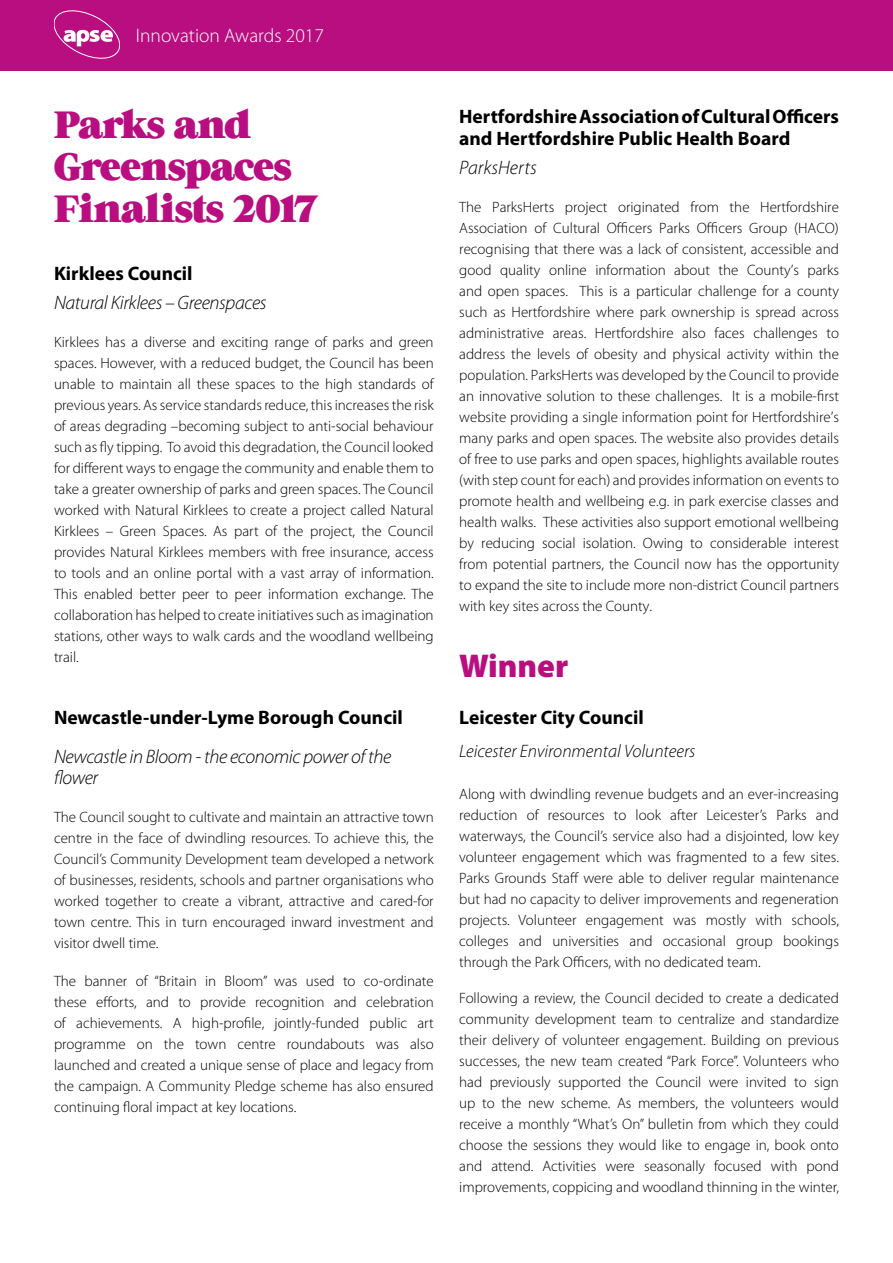
<style>
.page{position:relative;width:893px;height:1263px;background:#fff}
.page>*{position:absolute;margin:0;border:0;box-sizing:border-box;transform-origin:0 0}
.t1{font:39px/42.2px "Grumpy Black 24";letter-spacing:-.02em;color:#b80e80}
.t2{font:900 33px "Myriad Pro";color:#b80e80}
.t3{font:700 19.5px/21.5px "Myriad Pro";color:#000}
.t4{font:italic 300 19.5px/21.5px "Myriad Pro";letter-spacing:-.02em;color:#000}
.t5{font:300 19.5px "Myriad Pro";color:#fff}
.t6{font:italic 300 19.5px "Myriad Pro";color:#000}
.t7{font:italic 300 18px "Myriad Pro";color:#000}
.t8{font:300 15px/21px "Myriad Pro";color:#000;text-align:justify}
</style>
<div class="page">
<div style="left:0;top:0;width:893px;height:70px;background:#b80e80"></div>
<svg style="left:54px;top:11px;width:66px;height:47px"></svg>
<h3 class="t5" style="left:136px;top:25px;width:190px">Innovation Awards 2017</h3>
<h1 class="t1" style="left:54px;top:103px;width:266px">Parks and<br>Greenspaces<br>Finalists 2017</h1>
<h3 class="t3" style="left:54px;top:262px;width:140px">Kirklees Council</h3>
<h3 class="t4" style="left:54px;top:292px;width:214px">Natural Kirklees – Greenspaces</h3>
<p class="t8" style="left:54px;top:332px;width:381px">Kirklees has a diverse and exciting range of parks and green spaces. However, with a reduced budget, the Council has been unable to maintain all these spaces to the high standards of previous years. As service standards reduce, this increases the risk of areas degrading –becoming subject to anti-social behaviour such as fly tipping. To avoid this degradation, the Council looked for different ways to engage the community and enable them to take a greater ownership of parks and green spaces. The Council worked with Natural Kirklees to create a project called Natural Kirklees – Green Spaces. As part of the project, the Council provides Natural Kirklees members with free insurance, access to tools and an online portal with a vast array of information.<br>This enabled better peer to peer information exchange. The collaboration has helped to create initiatives such as imagination stations, other ways to walk cards and the woodland wellbeing trail.</p>
<h3 class="t3" style="left:54px;top:706px;width:350px">Newcastle-under-Lyme Borough Council</h3>
<h3 class="t4" style="left:54px;top:745px;width:339px">Newcastle in Bloom - the economic power of the flower</h3>
<p class="t8" style="left:54px;top:807px;width:381px">The Council sought to cultivate and maintain an attractive town centre in the face of dwindling resources. To achieve this, the Council’s Community Development team developed a network of businesses, residents, schools and partner organisations who worked together to create a vibrant, attractive and cared-for town centre. This in turn encouraged inward investment and visitor dwell time.</p>
<p class="t8" style="left:54px;top:971px;width:381px">The banner of “Britain in Bloom” was used to co-ordinate these efforts, and to provide recognition and celebration of achievements. A high-profile, jointly-funded public art programme on the town centre roundabouts was also launched and created a unique sense of place and legacy from the campaign. A Community Pledge scheme has also ensured continuing floral impact at key locations.</p>
<h3 class="t3" style="left:459px;top:105px;width:381px">Hertfordshire Association of Cultural Officers and Hertfordshire Public Health Board</h3>
<h3 class="t6" style="left:459px;top:155px;width:79px">ParksHerts</h3>
<p class="t8" style="left:459px;top:196px;width:381px">The ParksHerts project originated from the Hertfordshire Association of Cultural Officers Parks Officers Group (HACO) recognising that there was a lack of consistent, accessible and good quality online information about the County’s parks and open spaces. This is a particular challenge for a county such as Hertfordshire where park ownership is spread across administrative areas. Hertfordshire also faces challenges to address the levels of obesity and physical activity within the population. ParksHerts was developed by the Council to provide an innovative solution to these challenges. It is a mobile-first website providing a single information point for Hertfordshire’s many parks and open spaces. The website also provides details of free to use parks and open spaces, highlights available routes (with step count for each) and provides information on events to promote health and wellbeing e.g. in park exercise classes and health walks. These activities also support emotional wellbeing by reducing social isolation. Owing to considerable interest from potential partners, the Council now has the opportunity to expand the site to include more non-district Council partners with key sites across the County.</p>
<h2 class="t2" style="left:459px;top:644px;width:111px">Winner</h2>
<h3 class="t3" style="left:459px;top:706px;width:186px">Leicester City Council</h3>
<p class="t7" style="left:459px;top:740px;width:238px">Leicester Environmental Volunteers</p>
<p class="t8" style="left:459px;top:784px;width:381px">Along with dwindling revenue budgets and an ever-increasing reduction of resources to look after Leicester’s Parks and waterways, the Council’s service also had a disjointed, low key volunteer engagement which was fragmented to a few sites.<br>Parks Grounds Staff were able to deliver regular maintenance but had no capacity to deliver improvements and regeneration projects. Volunteer engagement was mostly with schools, colleges and universities and occasional group bookings through the Park Officers, with no dedicated team.</p>
<p class="t8" style="left:459px;top:988px;width:381px">Following a review, the Council decided to create a dedicated community development team to centralize and standardize their delivery of volunteer engagement. Building on previous successes, the new team created “Park Force”. Volunteers who had previously supported the Council were invited to sign up to the new scheme. As members, the volunteers would receive a monthly “What’s On” bulletin from which they could choose the sessions they would like to engage in, book onto and attend. Activities were seasonally focused with pond improvements, coppicing and woodland thinning in the winter,</p>
</div>
